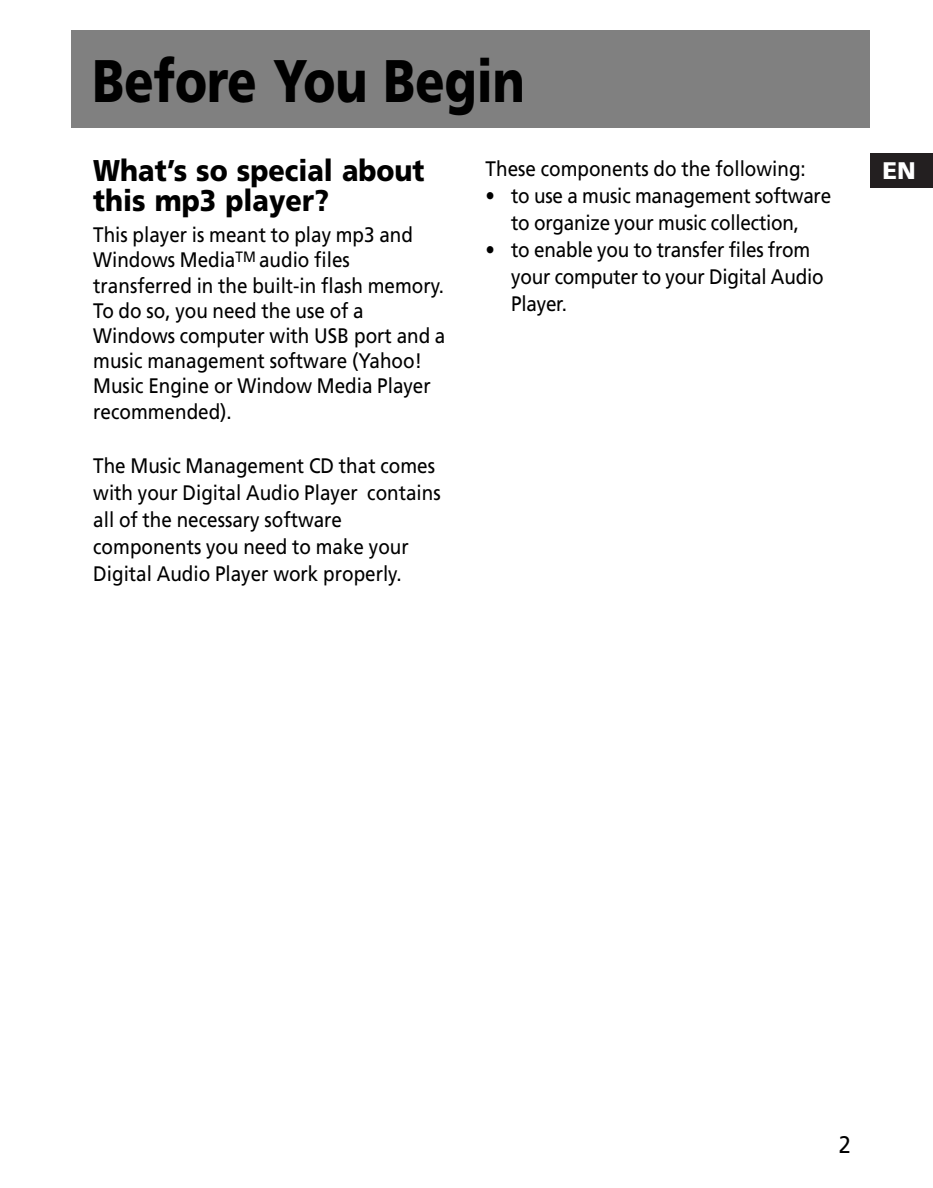
<style>
.page{position:relative;width:933px;height:1188px;background:#fff}
.page>*{position:absolute;margin:0;border:0;box-sizing:border-box;transform-origin:0 0}
.t1{font:900 60px "Frutiger";color:#000;scale:.8 1}
.t2{font:900 30px/30px "Frutiger";color:#000;scale:.9 1}
.t3{font:900 24px "Frutiger";color:#fff}
.t4{font:24px "Frutiger";color:#000;scale:.9 1}
.t5{font:21px/25.2px "Frutiger";color:#000;scale:.9 1}
</style>
<div class="page">
<div style="left:871px;top:153px;width:62px;height:34px;background:#231f20"></div>
<div style="left:71px;top:30px;width:799px;height:98px;background:#808080"></div>
<h1 class="t1" style="left:92px;top:57px;width:542px">Before You Begin</h1>
<h2 class="t2" style="left:93px;top:158px;width:370px">What’s so special about this mp3 player?</h2>
<p class="t5" style="left:93px;top:223px;width:393px">This player is meant to play mp3 and<br>Windows Media<sup>TM</sup> audio files transferred in the built-in flash memory.<br>To do so, you need the use of a<br>Windows computer with USB port and a music management software (Yahoo!<br>Music Engine or Window Media Player recommended).</p>
<p class="t5" style="left:93px;top:454px;width:388px;line-height:27px">The Music Management CD that comes with your Digital Audio Player contains all of the necessary software components you need to make your Digital Audio Player work properly.</p>
<p class="t5" style="left:486px;top:158px;width:357px">These components do the following:</p>
<p class="t5" style="left:486px;top:184px;width:386px;line-height:27px;text-align:center">• to use a music management software to organize your music collection,</p>
<p class="t5" style="left:511px;top:238px;width:349px;line-height:27px;text-indent:-26px">• to enable you to transfer files from your computer to your Digital Audio<br>Player.</p>
<p class="t3" style="left:883px;top:161px;width:35px">EN</p>
<p class="t4" style="left:839px;top:1135px;width:15px">2</p>
</div>
